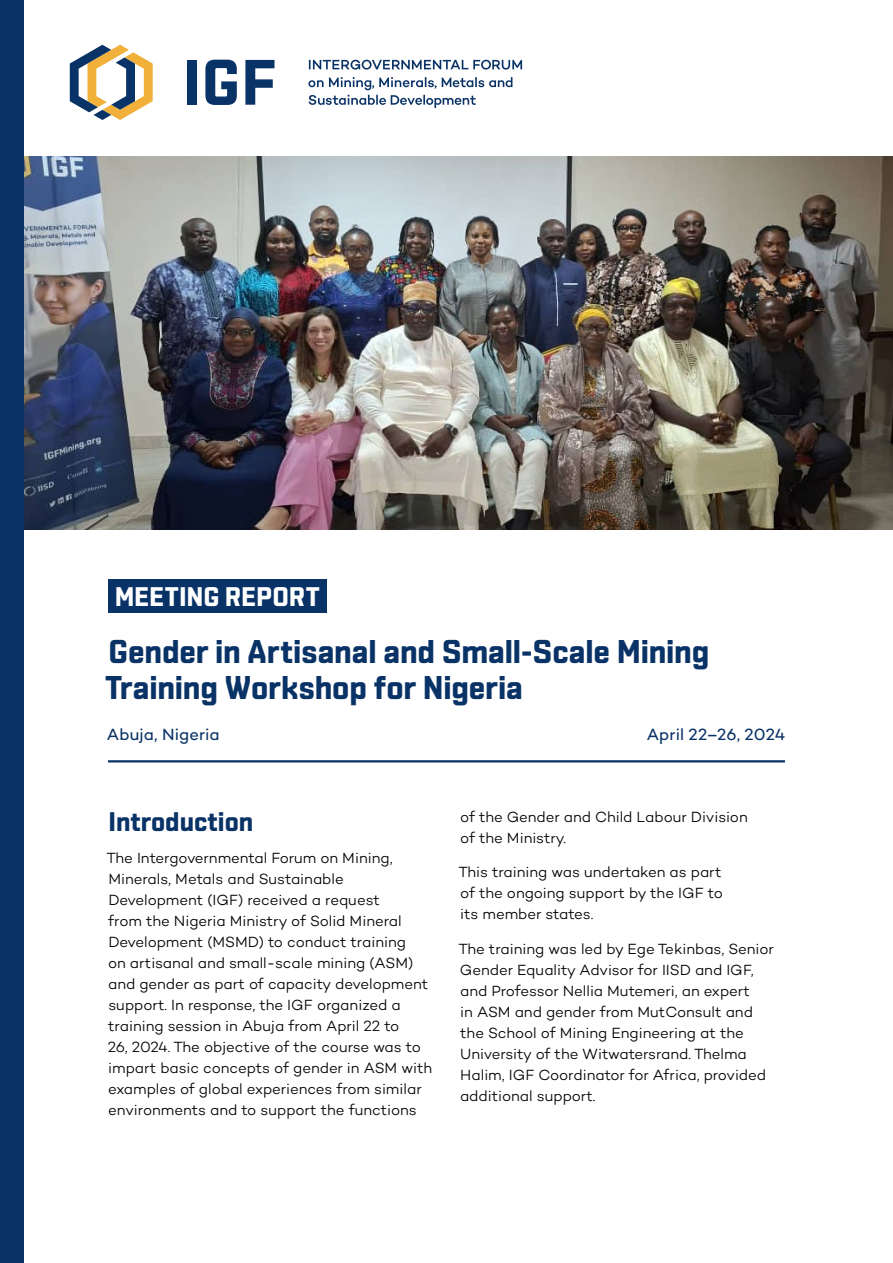
<style>
.page{position:relative;width:893px;height:1263px;background:#fff}
.page>*{position:absolute;margin:0;border:0;box-sizing:border-box;transform-origin:0 0}
.t1{font:700 33px/36px "Shentox";letter-spacing:-.005em;color:#093266}
.t2{font:700 27px "Shentox";color:#fff}
.t3{font:700 27px "Shentox";color:#093266}
.t4{font:16.5px "Campton";letter-spacing:.005em;color:#093266}
.t5{font:300 15px/21px "Campton";letter-spacing:-.005em;color:#000}
</style>
<div class="page">
<img style="left:23px;top:156px;width:870px;height:374px">
<div style="left:0;top:0;width:23px;height:1263px;background:#093266"></div>
<div style="left:187px;top:60px;width:10px;height:45px;background:#093266"></div>
<svg style="left:205px;top:60px;width:32px;height:45px"></svg>
<svg style="left:245px;top:60px;width:29px;height:45px"></svg>
<svg style="left:70px;top:45px;width:83px;height:75px"></svg>
<svg style="left:309px;top:60px;width:213px;height:10px"></svg>
<svg style="left:308px;top:77px;width:204px;height:31px"></svg>
<div style="left:108px;top:579px;width:218px;height:34px;background:#093266"></div>
<hr style="left:108px;top:760px;width:677px;height:2px;background:#093266">
<h2 class="t2" style="left:115px;top:580px;width:206px">MEETING REPORT</h2>
<h1 class="t1" style="left:105px;top:633px;width:606px">Gender in Artisanal and Small-Scale Mining<br>Training Workshop for Nigeria</h1>
<p class="t4" style="left:107px;top:724px;width:114px">Abuja, Nigeria</p>
<p class="t4" style="left:647px;top:724px;width:140px">April 22–26, 2024</p>
<h2 class="t3" style="left:108px;top:805px;width:146px">Introduction</h2>
<p class="t5" style="left:106px;top:847px;width:327px">The Intergovernmental Forum on Mining, Minerals, Metals and Sustainable Development (IGF) received a request<br>from the Nigeria Ministry of Solid Mineral Development (MSMD) to conduct training<br>on artisanal and small-scale mining (ASM) and gender as part of capacity development support. In response, the IGF organized a training session in Abuja from April 22 to<br>26, 2024. The objective of the course was to impart basic concepts of gender in ASM with examples of global experiences from similar environments and to support the functions</p>
<p class="t5" style="left:460px;top:806px;width:289px">of the Gender and Child Labour Division of the Ministry.</p>
<p class="t5" style="left:458px;top:861px;width:266px;text-align:justify">This training was undertaken as part of the ongoing support by the IGF to its member states.</p>
<p class="t5" style="left:458px;top:938px;width:317px">The training was led by Ege Tekinbas, Senior Gender Equality Advisor for IISD and IGF, and Professor Nellia Mutemeri, an expert<br>in ASM and gender from MutConsult and the School of Mining Engineering at the University of the Witwatersrand. Thelma Halim, IGF Coordinator for Africa, provided additional support.</p>
</div>
